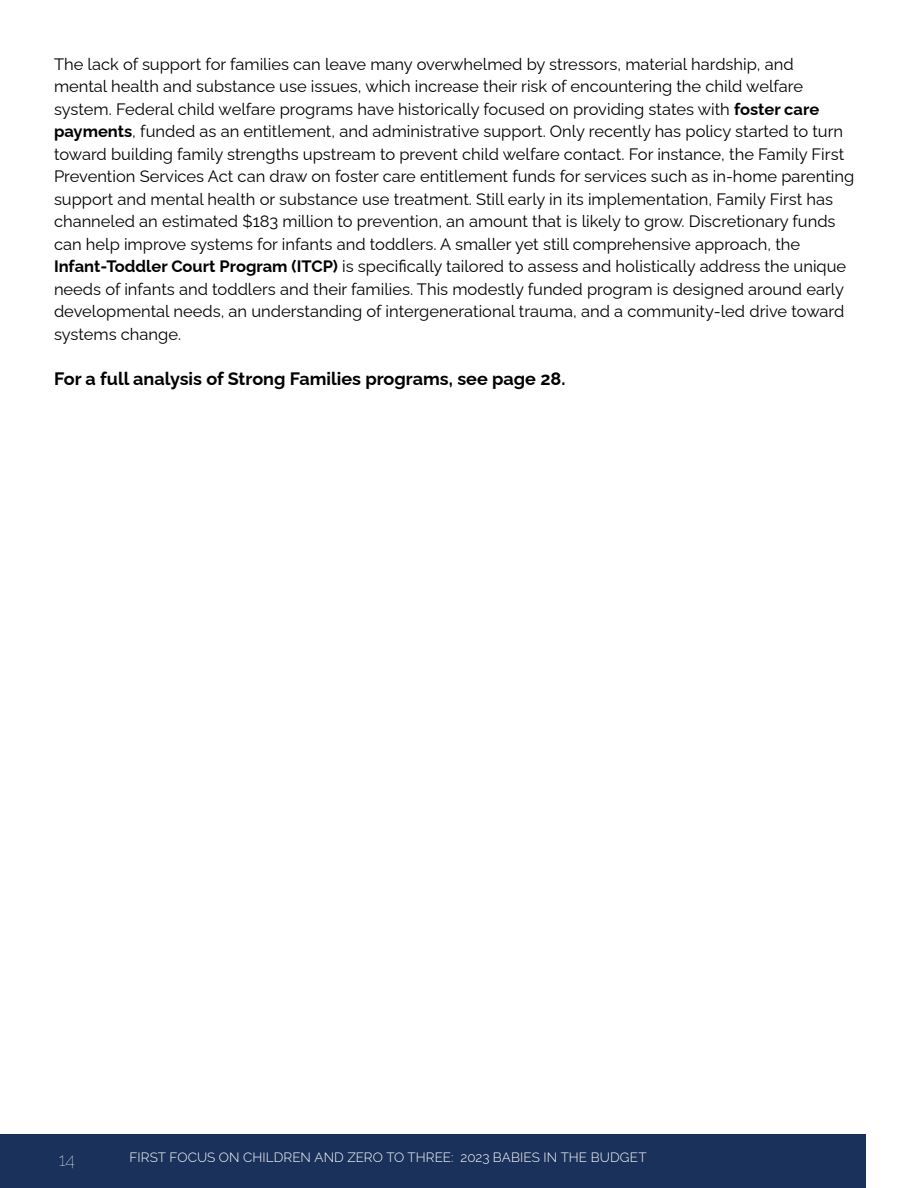
<style>
.page{position:relative;width:918px;height:1188px;background:#fff}
.page>*{position:absolute;margin:0;border:0;box-sizing:border-box;transform-origin:0 0}
.t1{font:700 18px "Raleway";color:#000}
.t2{font:100 18px "Raleway";color:#fff}
.t3{font:16.5px/22.5px "Raleway";color:#000}
.t4{font:300 13.5px "Raleway";letter-spacing:.005em;color:#fff}
.s1{font-weight:700}
</style>
<div class="page">
<div style="left:0;top:1134px;width:865px;height:54px;background:#1a315c"></div>
<p class="t3" style="left:54px;top:51px;width:802px">The lack of support for families can leave many overwhelmed by stressors, material hardship, and<br>mental health and substance use issues, which increase their risk of encountering the child welfare system. Federal child welfare programs have historically focused on providing states with <span class="s1">foster care payments</span>, funded as an entitlement, and administrative support. Only recently has policy started to turn toward building family strengths upstream to prevent child welfare contact. For instance, the Family First Prevention Services Act can draw on foster care entitlement funds for services such as in-home parenting support and mental health or substance use treatment. Still early in its implementation, Family First has channeled an estimated $183 million to prevention, an amount that is likely to grow. Discretionary funds can help improve systems for infants and toddlers. A smaller yet still comprehensive approach, the <span class="s1">Infant-Toddler Court Program (ITCP)</span> is specifically tailored to assess and holistically address the unique needs of infants and toddlers and their families. This modestly funded program is designed around early developmental needs, an understanding of intergenerational trauma, and a community-led drive toward systems change.</p>
<p class="t1" style="left:54px;top:364px;width:513px">For a full analysis of Strong Families programs, see page 28.</p>
<p class="t2" style="left:59px;top:1145px;width:18px">14</p>
<p class="t4" style="left:130px;top:1146px;width:519px">FIRST FOCUS ON CHILDREN AND ZERO TO THREE: 2023 BABIES IN THE BUDGET</p>
</div>
